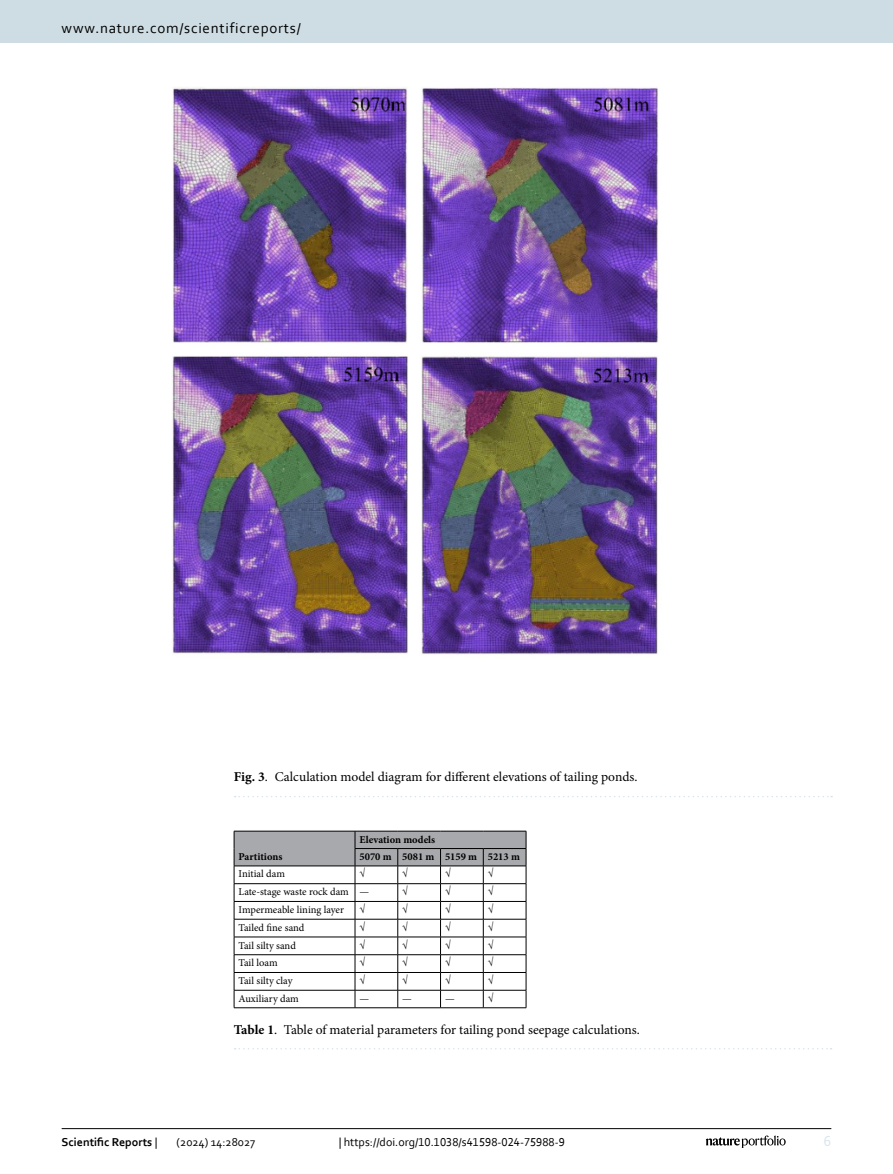
<style>
.page{position:relative;width:893px;height:1174px;background:#fff}
.page>*{position:absolute;margin:0;border:0;box-sizing:border-box;transform-origin:0 0}
.t1{font:15px "Corbel";letter-spacing:.05em;color:#000}
.t2{font:15px "Corbel";color:#d9e4eb}
.Table_Caption{font:13.5px "Minion Pro";color:#000}
.Figure_Caption{font:13.5px "Minion Pro";color:#000}
.t3{font:12px "Corbel";color:#000}
.t4{font:700 12px "Corbel";color:#000}
.Table_Body{font:10.5px "Minion Pro";color:#000}
.Table_Head{font:700 10.5px "Minion Pro";color:#000}
.s1{font-weight:700}
.s2{font-weight:400}
</style>
<div class="page">
<hr style="left:355px;top:1007px;width:43px;height:1px;background:#000">
<hr style="left:398px;top:1007px;width:43px;height:1px;background:#000">
<hr style="left:441px;top:1007px;width:42px;height:1px;background:#000">
<svg style="left:234px;top:831px;width:293px;height:176px"></svg>
<hr style="left:483px;top:1007px;width:43px;height:1px;background:#000">
<hr style="left:234px;top:1007px;width:121px;height:1px;background:#000">
<svg style="left:235px;top:1048px;width:597px;height:1px"></svg>
<img style="left:172px;top:87px;width:486px;height:568px">
<svg style="left:235px;top:796px;width:597px;height:1px"></svg>
<hr style="left:62px;top:1128px;width:769px;height:1px;background:#000">
<svg style="left:706px;top:1135px;width:80px;height:12px"></svg>
<div style="left:0;top:0;width:893px;height:43px;background:#cedde4"></div>
<h1 class="t1" style="left:62px;top:18px;width:241px">www.nature.com/scientificreports/</h1>
<p class="Figure_Caption" style="left:234px;top:768px;width:405px"><span class="s1">Fig. 3</span>. Calculation model diagram for different elevations of tailing ponds.</p>
<p class="Table_Head" style="left:239px;top:849px;width:45px">Partitions</p>
<p class="Table_Head" style="left:359px;top:831px;width:77px">Elevation models</p>
<p class="Table_Head" style="left:359px;top:849px;width:34px">5070 m</p>
<p class="Table_Head" style="left:402px;top:849px;width:34px">5081 m</p>
<p class="Table_Head" style="left:445px;top:849px;width:34px">5159 m</p>
<p class="Table_Head" style="left:488px;top:849px;width:34px">5213 m</p>
<p class="Table_Body" style="left:239px;top:867px;width:48px">Initial dam</p>
<p class="Table_Body" style="left:359px;top:867px;width:7px">√</p>
<p class="Table_Body" style="left:402px;top:867px;width:7px">√</p>
<p class="Table_Body" style="left:445px;top:867px;width:7px">√</p>
<p class="Table_Body" style="left:488px;top:867px;width:7px">√</p>
<p class="Table_Body" style="left:239px;top:885px;width:112px">Late-stage waste rock dam</p>
<p class="Table_Body" style="left:359px;top:885px;width:11px">—</p>
<p class="Table_Body" style="left:402px;top:885px;width:7px">√</p>
<p class="Table_Body" style="left:445px;top:885px;width:7px">√</p>
<p class="Table_Body" style="left:488px;top:885px;width:7px">√</p>
<p class="Table_Body" style="left:239px;top:902px;width:107px">Impermeable lining layer</p>
<p class="Table_Body" style="left:359px;top:902px;width:7px">√</p>
<p class="Table_Body" style="left:402px;top:902px;width:7px">√</p>
<p class="Table_Body" style="left:445px;top:902px;width:7px">√</p>
<p class="Table_Body" style="left:488px;top:902px;width:7px">√</p>
<p class="Table_Body" style="left:239px;top:920px;width:67px">Tailed fine sand</p>
<p class="Table_Body" style="left:359px;top:920px;width:7px">√</p>
<p class="Table_Body" style="left:402px;top:920px;width:7px">√</p>
<p class="Table_Body" style="left:445px;top:920px;width:7px">√</p>
<p class="Table_Body" style="left:488px;top:920px;width:7px">√</p>
<p class="Table_Body" style="left:239px;top:938px;width:59px">Tail silty sand</p>
<p class="Table_Body" style="left:359px;top:938px;width:7px">√</p>
<p class="Table_Body" style="left:402px;top:938px;width:7px">√</p>
<p class="Table_Body" style="left:445px;top:938px;width:7px">√</p>
<p class="Table_Body" style="left:488px;top:938px;width:7px">√</p>
<p class="Table_Body" style="left:239px;top:956px;width:41px">Tail loam</p>
<p class="Table_Body" style="left:359px;top:956px;width:7px">√</p>
<p class="Table_Body" style="left:402px;top:956px;width:7px">√</p>
<p class="Table_Body" style="left:445px;top:956px;width:7px">√</p>
<p class="Table_Body" style="left:488px;top:956px;width:7px">√</p>
<p class="Table_Body" style="left:239px;top:973px;width:55px">Tail silty clay</p>
<p class="Table_Body" style="left:359px;top:973px;width:7px">√</p>
<p class="Table_Body" style="left:402px;top:973px;width:7px">√</p>
<p class="Table_Body" style="left:445px;top:973px;width:7px">√</p>
<p class="Table_Body" style="left:488px;top:973px;width:7px">√</p>
<p class="Table_Body" style="left:239px;top:991px;width:62px">Auxiliary dam</p>
<p class="Table_Body" style="left:359px;top:991px;width:11px">—</p>
<p class="Table_Body" style="left:402px;top:991px;width:11px">—</p>
<p class="Table_Body" style="left:445px;top:991px;width:11px">—</p>
<p class="Table_Body" style="left:488px;top:991px;width:7px">√</p>
<p class="Table_Caption" style="left:234px;top:1020px;width:407px"><span class="s1">Table 1</span>. Table of material parameters for tailing pond seepage calculations.</p>
<p class="t4" style="left:62px;top:1134px;width:97px">Scientific Reports <span class="s2">|</span></p>
<p class="t3" style="left:177px;top:1134px;width:80px">(2024) 14:28027</p>
<p class="t3" style="left:339px;top:1134px;width:228px">| https://doi.org/10.1038/s41598-024-75988-9</p>
<h1 class="t2" style="left:824px;top:1132px;width:9px">6</h1>
</div>
